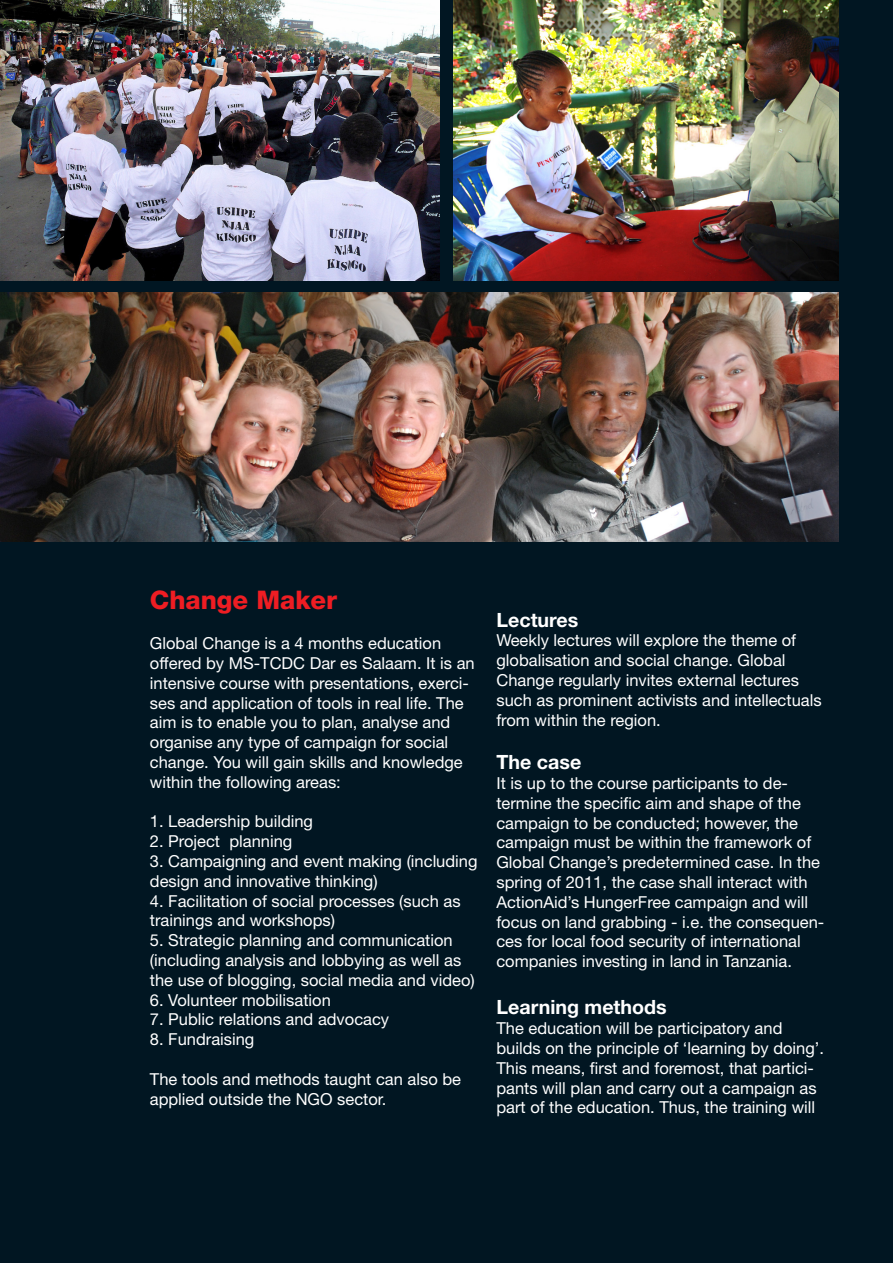
<style>
.page{position:relative;width:893px;height:1263px;background:#011622}
.page>*{position:absolute;margin:0;border:0;box-sizing:border-box;transform-origin:0 0}
.t1{font:800 25.65px "Helvetica Neue LT Std";color:#ee1d23}
.t2{font:700 19.65px "Helvetica Neue LT Std";color:#fff}
.t3{font:16.5px/19.8px "Helvetica Neue LT Std";color:#fff}
</style>
<div class="page">
<img style="left:0;top:0;width:439px;height:281px">
<img style="left:0;top:292px;width:839px;height:249px">
<img style="left:454px;top:0;width:385px;height:281px">
<p class="t1" style="left:150px;top:585px;width:189px">Change Maker</p>
<p class="t3" style="left:150px;top:633px;width:293px">Global Change is a 4 months education</p>
<p class="t3" style="left:150px;top:653px;width:326px">offered by MS-TCDC Dar es Salaam. It is an intensive course with presentations, exerci&shy;ses and application of tools in real life. The aim is to enable you to plan, analyse and organise any type of campaign for social change. You will gain skills and knowledge within the following areas:</p>
<p class="t3" style="left:150px;top:811px;width:165px">1. Leadership building</p>
<p class="t3" style="left:150px;top:831px;width:144px">2. Project planning</p>
<p class="t3" style="left:150px;top:851px;width:329px">3. Campaigning and event making (including design and innovative thinking)</p>
<p class="t3" style="left:150px;top:891px;width:312px">4. Facilitation of social processes (such as trainings and workshops)</p>
<p class="t3" style="left:150px;top:930px;width:326px">5. Strategic planning and communication (including analysis and lobbying as well as the use of blogging, social media and video)</p>
<p class="t3" style="left:150px;top:990px;width:182px">6. Volunteer mobilisation</p>
<p class="t3" style="left:150px;top:1009px;width:241px">7. Public relations and advocacy</p>
<p class="t3" style="left:150px;top:1029px;width:106px">8. Fundraising</p>
<p class="t3" style="left:150px;top:1069px;width:313px">The tools and methods taught can also be applied outside the NGO sector.</p>
<p class="t2" style="left:496px;top:607px;width:83px">Lectures</p>
<p class="t3" style="left:496px;top:630px;width:327px">Weekly lectures will explore the theme of globalisation and social change. Global Change regularly invites external lectures such as prominent activists and intellectuals from within the region.</p>
<p class="t2" style="left:496px;top:750px;width:86px">The case</p>
<p class="t3" style="left:496px;top:773px;width:329px">It is up to the course participants to de&shy;termine the specific aim and shape of the campaign to be conducted; however, the campaign must be within the framework of Global Change’s predetermined case. In the spring of 2011, the case shall interact with ActionAid’s HungerFree campaign and will focus on land grabbing - i.e. the consequen&shy;ces for local food security of international companies investing in land in Tanzania.</p>
<p class="t2" style="left:496px;top:995px;width:172px">Learning methods</p>
<p class="t3" style="left:496px;top:1018px;width:329px">The education will be participatory and builds on the principle of ‘learning by doing’.<br>This means, first and foremost, that partici&shy;pants will plan and carry out a campaign as part of the education. Thus, the training will</p>
</div>
